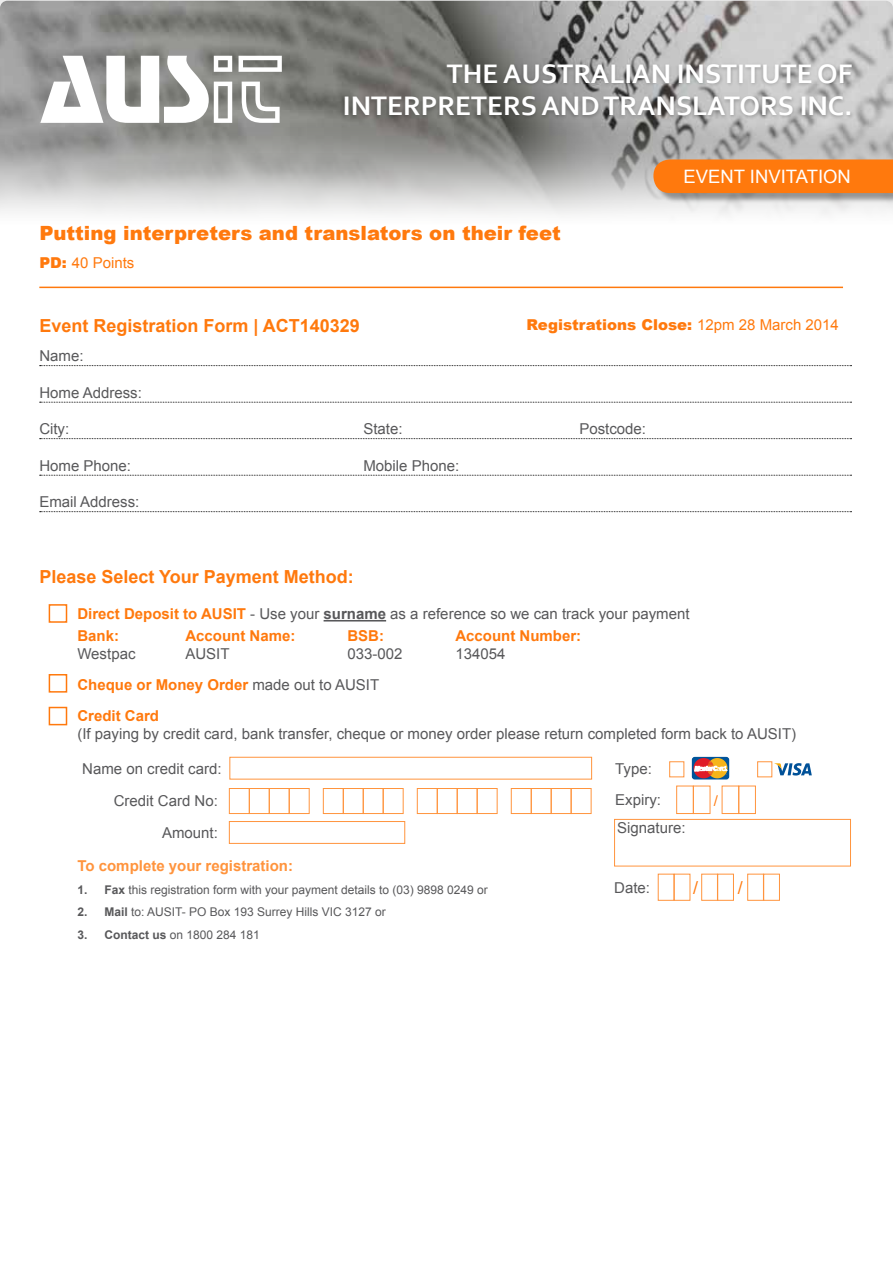
<style>
.page{position:relative;width:893px;height:1263px;background:#fff}
.page>*{position:absolute;margin:0;border:0;box-sizing:border-box;transform-origin:0 0}
.t1{font:700 28.05px/31.3px "Corbel";color:#fff;text-align:right}
.t2{font:900 19.65px "Arial";color:#ff790d}
.t3{font:18.45px "Arial";color:#fff}
.t4{font:700 18px "Arial";color:#ff790d}
.t5{font:18px "Arial";color:#ff790d}
.t6{font:15px/22.2px "Arial";color:#58585a}
.t7{font:700 15px/30.8px "Arial";color:#ff790d}
.t8{font:900 15px "Arial";color:#ff790d}
.t9{font:700 15px "Arial";color:#ff943d}
.t10{font:15px "Arial";color:#ff790d}
.t11{font:12px "Arial";color:#58585a}
.s1{font-weight:900}
.s2{font-weight:400}
.s3{font-weight:700;color:#ff790d}
.s4{font-weight:700}
.s5{font-weight:400;color:#58585a}
</style>
<div class="page">
<img style="left:0;top:1px;width:893px;height:122px">
<svg style="left:0;top:123px;width:893px;height:92px;background:#b8b8b7"></svg>
<svg style="left:40px;top:56px;width:192px;height:67px"></svg>
<svg style="left:239px;top:56px;width:43px;height:67px"></svg>
<img style="left:442px;top:55px;width:415px;height:31px">
<img style="left:338px;top:86px;width:519px;height:42px">
<div style="left:655px;top:161px;width:238px;height:42px;background:#000;opacity:.35"></div>
<div style="left:653px;top:159px;width:240px;height:34px;background:#ff790d"></div>
<svg style="left:40px;top:365px;width:811px;height:1px"></svg>
<svg style="left:40px;top:402px;width:811px;height:1px"></svg>
<svg style="left:40px;top:438px;width:811px;height:1px"></svg>
<svg style="left:40px;top:475px;width:811px;height:1px"></svg>
<svg style="left:40px;top:511px;width:811px;height:1px"></svg>
<hr style="left:324px;top:620px;width:62px;height:1px;background:#58585a">
<div style="left:614px;top:819px;width:237px;height:47px;border:1px solid #ff943d"></div>
<div style="left:229px;top:788px;width:21px;height:26px;border:1px solid #ff943d"></div>
<div style="left:249px;top:788px;width:21px;height:26px;border:1px solid #ff943d"></div>
<div style="left:269px;top:788px;width:21px;height:26px;border:1px solid #ff943d"></div>
<div style="left:289px;top:788px;width:21px;height:26px;border:1px solid #ff943d"></div>
<div style="left:323px;top:788px;width:21px;height:26px;border:1px solid #ff943d"></div>
<div style="left:343px;top:788px;width:21px;height:26px;border:1px solid #ff943d"></div>
<div style="left:363px;top:788px;width:21px;height:26px;border:1px solid #ff943d"></div>
<div style="left:383px;top:788px;width:21px;height:26px;border:1px solid #ff943d"></div>
<div style="left:417px;top:788px;width:21px;height:26px;border:1px solid #ff943d"></div>
<div style="left:437px;top:788px;width:21px;height:26px;border:1px solid #ff943d"></div>
<div style="left:457px;top:788px;width:21px;height:26px;border:1px solid #ff943d"></div>
<div style="left:477px;top:788px;width:20px;height:26px;border:1px solid #ff943d"></div>
<div style="left:511px;top:788px;width:21px;height:26px;border:1px solid #ff943d"></div>
<div style="left:531px;top:788px;width:21px;height:26px;border:1px solid #ff943d"></div>
<div style="left:551px;top:788px;width:21px;height:26px;border:1px solid #ff943d"></div>
<div style="left:571px;top:788px;width:20px;height:26px;border:1px solid #ff943d"></div>
<svg style="left:774px;top:763px;width:38px;height:12px"></svg>
<div style="left:757px;top:761px;width:15px;height:16px;border:1px solid #ff943d"></div>
<div style="left:669px;top:761px;width:15px;height:16px;border:1px solid #ff943d"></div>
<svg style="left:691px;top:756px;width:39px;height:24px"></svg>
<div style="left:676px;top:786px;width:18px;height:28px;border:1px solid #ff943d"></div>
<div style="left:693px;top:786px;width:17px;height:28px;border:1px solid #ff943d"></div>
<div style="left:738px;top:786px;width:18px;height:28px;border:1px solid #ff943d"></div>
<div style="left:229px;top:821px;width:176px;height:23px;border:1px solid #ff943d"></div>
<div style="left:229px;top:757px;width:363px;height:22px;border:1px solid #ff943d"></div>
<div style="left:658px;top:874px;width:16px;height:27px;border:1px solid #ff943d"></div>
<div style="left:674px;top:874px;width:16px;height:27px;border:1px solid #ff943d"></div>
<div style="left:701px;top:874px;width:17px;height:27px;border:1px solid #ff943d"></div>
<div style="left:717px;top:874px;width:17px;height:27px;border:1px solid #ff943d"></div>
<div style="left:747px;top:874px;width:17px;height:27px;border:1px solid #ff943d"></div>
<div style="left:763px;top:874px;width:17px;height:27px;border:1px solid #ff943d"></div>
<div style="left:49px;top:604px;width:18px;height:19px;border:2px solid #ff790d"></div>
<div style="left:49px;top:674px;width:18px;height:19px;border:2px solid #ff790d"></div>
<div style="left:49px;top:707px;width:18px;height:18px;border:2px solid #ff790d"></div>
<hr style="left:39px;top:287px;width:804px;height:1px;background:#ff790d">
<h1 class="t1" style="left:343px;top:58px;width:511px">THE AUSTRALIAN INSTITUTE OF<br>INTERPRETERS AND TRANSLATORS INC.</h1>
<h2 class="t2" style="left:39px;top:219px;width:523px">Putting interpreters and translators on their feet</h2>
<p class="t10" style="left:39px;top:253px;width:97px"><span class="s1">PD:</span> 40 Points</p>
<p class="t3" style="left:684px;top:164px;width:169px">EVENT INVITATION</p>
<p class="t4" style="left:39px;top:314px;width:322px">Event Registration Form | ACT140329</p>
<p class="t8" style="left:526px;top:314px;width:314px">Registrations Close: <span class="s2">12pm 28 March 2014</span></p>
<p class="t6" style="left:39px;top:345px;width:46px">Name:</p>
<p class="t6" style="left:39px;top:381px;width:104px">Home Address:</p>
<p class="t6" style="left:39px;top:418px;width:31px">City:</p>
<p class="t6" style="left:363px;top:418px;width:41px">State:</p>
<p class="t6" style="left:579px;top:418px;width:68px">Postcode:</p>
<p class="t6" style="left:39px;top:454px;width:93px">Home Phone:</p>
<p class="t6" style="left:363px;top:454px;width:97px">Mobile Phone:</p>
<p class="t6" style="left:39px;top:491px;width:102px">Email Address:</p>
<p class="t4" style="left:39px;top:565px;width:316px">Please Select Your Payment Method:</p>
<p class="t6" style="left:77px;top:603px;width:614px"><span class="s3">Direct Deposit to AUSIT</span> - Use your <span class="s4">surname</span> as a reference so we can track your payment<br><span class="s3">Bank:</span></p>
<p class="t7" style="left:185px;top:621px;width:112px">Account Name:</p>
<p class="t7" style="left:347px;top:621px;width:38px">BSB:</p>
<p class="t7" style="left:455px;top:621px;width:127px">Account Number:</p>
<p class="t6" style="left:77px;top:643px;width:60px">Westpac</p>
<p class="t6" style="left:185px;top:643px;width:46px">AUSIT</p>
<p class="t6" style="left:347px;top:643px;width:57px">033-002</p>
<p class="t6" style="left:455px;top:643px;width:52px">134054</p>
<p class="t7" style="left:77px;top:670px;width:303px">Cheque or Money Order <span class="s5">made out to AUSIT<br></span>Credit Card</p>
<p class="t6" style="left:77px;top:723px;width:720px">(If paying by credit card, bank transfer, cheque or money order please return completed form back to AUSIT)</p>
<p class="t6" style="left:82px;top:757px;width:141px">Name on credit card:</p>
<p class="t6" style="left:114px;top:790px;width:106px">Credit Card No:</p>
<p class="t6" style="left:615px;top:753px;width:47px;line-height:31.7px">Type:<br>Expiry:</p>
<p class="t10" style="left:714px;top:791px;width:6px">/</p>
<p class="t6" style="left:162px;top:822px;width:57px">Amount:</p>
<p class="t6" style="left:617px;top:816px;width:70px">Signature:</p>
<p class="t9" style="left:77px;top:855px;width:217px">To complete your registration:</p>
<p class="t11" style="left:77px;top:881px;width:412px"><span class="s4">1. Fax</span> this registration form with your payment details to (03) 9898 0249 or</p>
<p class="t11" style="left:77px;top:904px;width:310px"><span class="s4">2. Mail</span> to: AUSIT- PO Box 193 Surrey Hills VIC 3127 or</p>
<p class="t11" style="left:77px;top:927px;width:184px"><span class="s4">3. Contact us</span> on 1800 284 181</p>
<p class="t6" style="left:614px;top:876px;width:37px">Date:</p>
<p class="t5" style="left:693px;top:876px;width:6px">/</p>
<p class="t5" style="left:738px;top:876px;width:6px">/</p>
</div>
